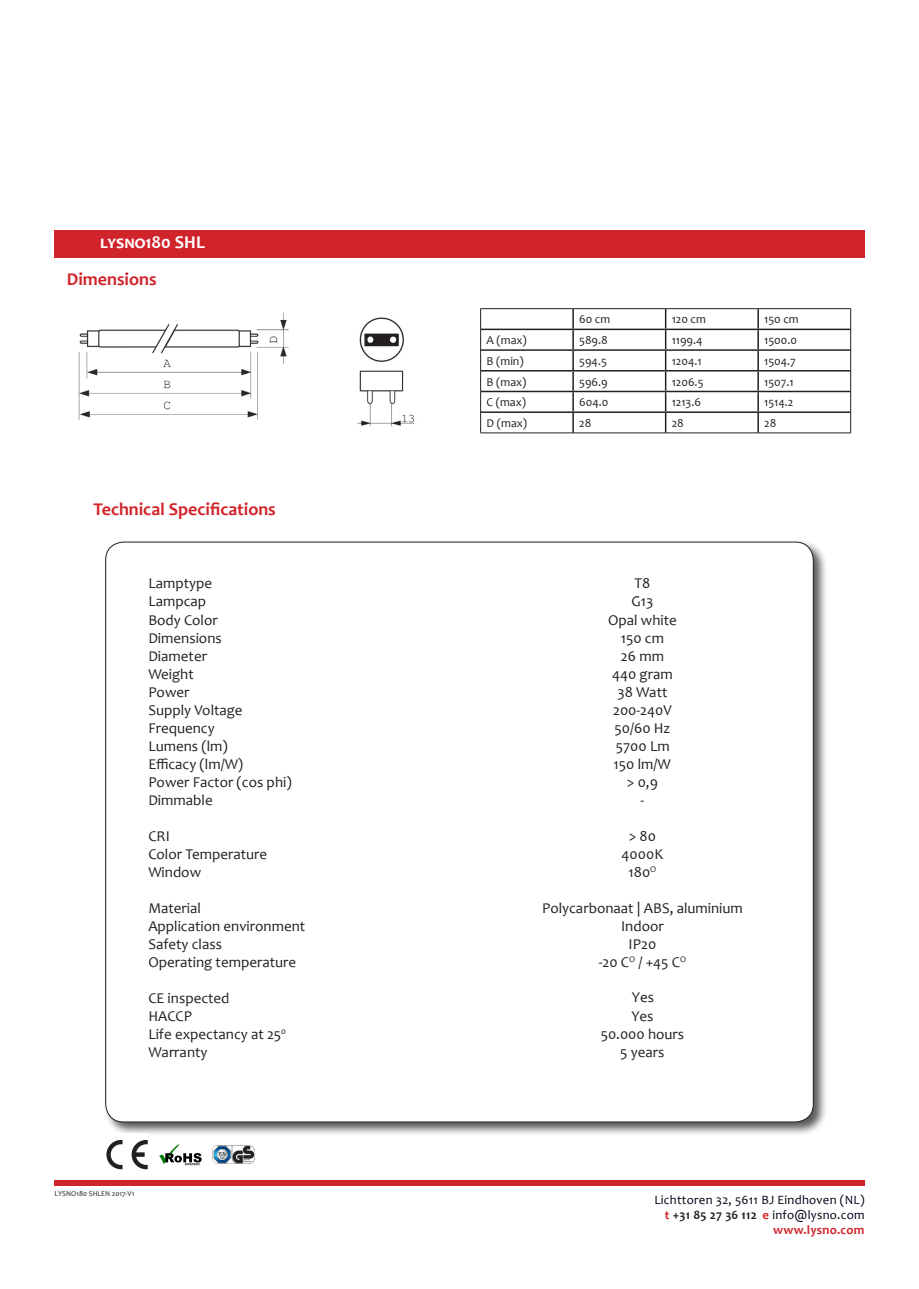
<style>
.page{position:relative;width:919px;height:1289px;background:#fff}
.page>*{position:absolute;margin:0;border:0;box-sizing:border-box;transform-origin:0 0}
.t1{font:700 18px "Candara";color:#d1232a}
.t2{font:700 18px "Candara";color:#fff}
.t3{font:15px/18px "Candara";color:#231f20}
.t4{font:12.75px/15px "Candara";letter-spacing:.02em;color:#000015;text-align:right}
.t5{font:12px "Candara";color:#231f20}
.t6{font:7.5px "Candara";color:#231f20}
.s1{font-weight:700;color:#d1232a}
.s2{font-weight:700;color:#231f20}
</style>
<div class="page">
<div style="left:54px;top:230px;width:810px;height:28px;background:#d1232a"></div>
<div style="left:54px;top:1180px;width:810px;height:6px;background:#d1232a"></div>
<div style="left:103px;top:539px;width:724px;height:597px;background:#231f20;opacity:.75"></div>
<div style="left:106px;top:542px;width:707px;height:579px;background:#fff;border-radius:18px"></div>
<img style="left:78px;top:312px;width:211px;height:108px">
<img style="left:357px;top:317px;width:58px;height:110px">
<hr style="left:480px;top:308px;width:93px;height:1px;background:#231f20">
<hr style="left:573px;top:308px;width:92px;height:1px;background:#231f20">
<hr style="left:665px;top:308px;width:93px;height:1px;background:#231f20">
<hr style="left:758px;top:308px;width:92px;height:1px;background:#231f20">
<svg style="left:480px;top:309px;width:1px;height:123px"></svg>
<svg style="left:850px;top:309px;width:1px;height:123px"></svg>
<hr style="left:480px;top:432px;width:93px;height:1px;background:#231f20">
<hr style="left:573px;top:432px;width:92px;height:1px;background:#231f20">
<hr style="left:665px;top:432px;width:93px;height:1px;background:#231f20">
<hr style="left:758px;top:432px;width:92px;height:1px;background:#231f20">
<hr style="left:481px;top:328px;width:92px;height:2px;background:#231f20">
<hr style="left:573px;top:328px;width:92px;height:2px;background:#231f20">
<hr style="left:665px;top:328px;width:93px;height:2px;background:#231f20">
<hr style="left:758px;top:328px;width:92px;height:2px;background:#231f20">
<hr style="left:481px;top:349px;width:92px;height:2px;background:#231f20">
<hr style="left:573px;top:349px;width:92px;height:2px;background:#231f20">
<svg style="left:572px;top:309px;width:2px;height:61px"></svg>
<hr style="left:665px;top:349px;width:93px;height:2px;background:#231f20">
<svg style="left:664px;top:309px;width:2px;height:61px"></svg>
<hr style="left:758px;top:349px;width:92px;height:2px;background:#231f20">
<hr style="left:481px;top:370px;width:92px;height:1px;background:#231f20">
<hr style="left:573px;top:370px;width:92px;height:1px;background:#231f20">
<hr style="left:572px;top:371px;width:2px;height:20px;background:#231f20">
<hr style="left:665px;top:370px;width:93px;height:1px;background:#231f20">
<hr style="left:664px;top:371px;width:2px;height:20px;background:#231f20">
<hr style="left:758px;top:370px;width:92px;height:1px;background:#231f20">
<hr style="left:481px;top:391px;width:92px;height:1px;background:#231f20">
<hr style="left:573px;top:391px;width:92px;height:1px;background:#231f20">
<hr style="left:665px;top:391px;width:93px;height:1px;background:#231f20">
<hr style="left:758px;top:391px;width:92px;height:1px;background:#231f20">
<hr style="left:481px;top:411px;width:92px;height:2px;background:#231f20">
<hr style="left:573px;top:411px;width:92px;height:2px;background:#231f20">
<svg style="left:572px;top:392px;width:2px;height:40px"></svg>
<hr style="left:665px;top:411px;width:93px;height:2px;background:#231f20">
<svg style="left:664px;top:392px;width:2px;height:40px"></svg>
<hr style="left:758px;top:411px;width:92px;height:2px;background:#231f20">
<svg style="left:757px;top:309px;width:1px;height:123px"></svg>
<div style="left:106px;top:1133px;width:42px;height:42px;background:#fff"></div>
<svg style="left:106px;top:1139px;width:16px;height:30px"></svg>
<svg style="left:132px;top:1139px;width:16px;height:30px"></svg>
<svg style="left:159px;top:1144px;width:43px;height:21px"></svg>
<img style="left:212px;top:1145px;width:43px;height:18px">
<p class="t2" style="left:100px;top:231px;width:106px">lysno180 SHL</p>
<p class="t1" style="left:67px;top:268px;width:91px">Dimensions</p>
<p class="t1" style="left:93px;top:498px;width:184px">Technical Specifications</p>
<p class="t3" style="left:148px;top:574px;width:65px">Lamptype</p>
<p class="t3" style="left:148px;top:592px;width:59px">Lampcap</p>
<p class="t3" style="left:148px;top:610px;width:71px">Body Color</p>
<p class="t3" style="left:148px;top:628px;width:75px">Dimensions</p>
<p class="t3" style="left:148px;top:646px;width:60px">Diameter</p>
<p class="t3" style="left:148px;top:664px;width:47px">Weight</p>
<p class="t3" style="left:148px;top:682px;width:43px">Power</p>
<p class="t3" style="left:148px;top:700px;width:96px">Supply Voltage</p>
<p class="t3" style="left:148px;top:718px;width:68px">Frequency</p>
<p class="t3" style="left:148px;top:736px;width:81px">Lumens (lm)</p>
<p class="t3" style="left:148px;top:754px;width:96px">Efficacy (lm/W)</p>
<p class="t3" style="left:148px;top:772px;width:145px">Power Factor (cos phi)</p>
<p class="t3" style="left:148px;top:790px;width:66px">Dimmable</p>
<p class="t3" style="left:148px;top:826px;width:23px">CRI</p>
<p class="t3" style="left:148px;top:844px;width:120px">Color Temperature</p>
<p class="t3" style="left:148px;top:862px;width:54px">Window</p>
<p class="t3" style="left:148px;top:898px;width:54px">Material</p>
<p class="t3" style="left:148px;top:916px;width:158px">Application environment</p>
<p class="t3" style="left:148px;top:934px;width:75px">Safety class</p>
<p class="t3" style="left:148px;top:952px;width:149px">Operating temperature</p>
<p class="t3" style="left:148px;top:988px;width:139px">CE inspected<br>HACCP<br>Life expectancy at 25<sup>0<br></sup>Warranty</p>
<p class="t6" style="left:54px;top:1189px;width:81px">LYSNO180 SHLEN 2017-V1</p>
<p class="t5" style="left:579px;top:312px;width:33px">60 cm</p>
<p class="t5" style="left:671px;top:312px;width:36px">120 cm</p>
<p class="t5" style="left:764px;top:312px;width:36px">150 cm</p>
<p class="t5" style="left:486px;top:332px;width:42px">A (max)</p>
<p class="t5" style="left:579px;top:332px;width:30px">589.8</p>
<p class="t5" style="left:671px;top:332px;width:32px">1199.4</p>
<p class="t5" style="left:764px;top:332px;width:34px">1500.0</p>
<p class="t5" style="left:486px;top:353px;width:39px">B (min)</p>
<p class="t5" style="left:579px;top:353px;width:29px">594.5</p>
<p class="t5" style="left:671px;top:353px;width:31px">1204.1</p>
<p class="t5" style="left:764px;top:353px;width:33px">1504.7</p>
<p class="t5" style="left:486px;top:374px;width:41px">B (max)</p>
<p class="t5" style="left:579px;top:374px;width:30px">596.9</p>
<p class="t5" style="left:671px;top:374px;width:33px">1206.5</p>
<p class="t5" style="left:764px;top:374px;width:31px">1507.1</p>
<p class="t5" style="left:486px;top:395px;width:41px">C (max)</p>
<p class="t5" style="left:579px;top:395px;width:31px">604.0</p>
<p class="t5" style="left:671px;top:395px;width:31px">1213.6</p>
<p class="t5" style="left:764px;top:395px;width:31px">1514.2</p>
<p class="t5" style="left:486px;top:415px;width:42px">D (max)</p>
<p class="t5" style="left:579px;top:415px;width:14px">28</p>
<p class="t5" style="left:671px;top:415px;width:14px">28</p>
<p class="t5" style="left:764px;top:415px;width:14px">28</p>
<p class="t3" style="left:634px;top:574px;width:17px">T8</p>
<p class="t3" style="left:631px;top:592px;width:23px">G13</p>
<p class="t3" style="left:608px;top:610px;width:70px">Opal white</p>
<p class="t3" style="left:620px;top:628px;width:45px">150 cm</p>
<p class="t3" style="left:621px;top:646px;width:45px">26 mm</p>
<p class="t3" style="left:612px;top:664px;width:62px">440 gram</p>
<p class="t3" style="left:617px;top:682px;width:51px">38 Watt</p>
<p class="t3" style="left:613px;top:700px;width:60px">200-240V</p>
<p class="t3" style="left:614px;top:718px;width:57px">50/60 Hz</p>
<p class="t3" style="left:615px;top:736px;width:55px">5700 Lm</p>
<p class="t3" style="left:613px;top:754px;width:59px">150 lm/W</p>
<p class="t3" style="left:627px;top:772px;width:33px">&gt; 0,9</p>
<p class="t3" style="left:640px;top:790px;width:5px">-</p>
<p class="t3" style="left:628px;top:826px;width:29px">&gt; 80</p>
<p class="t3" style="left:621px;top:844px;width:43px">4000K</p>
<p class="t3" style="left:628px;top:862px;width:29px">180<sup>O</sup></p>
<p class="t3" style="left:542px;top:898px;width:202px">Polycarbonaat | ABS, aluminium</p>
<p class="t3" style="left:621px;top:916px;width:44px">Indoor</p>
<p class="t3" style="left:628px;top:934px;width:29px">IP20</p>
<p class="t3" style="left:598px;top:952px;width:89px">-20 C<sup>O</sup> / +45 C<sup>O</sup></p>
<p class="t3" style="left:632px;top:988px;width:24px">Yes</p>
<p class="t3" style="left:631px;top:1006px;width:23px">Yes</p>
<p class="t3" style="left:600px;top:1024px;width:85px">50.000 hours</p>
<p class="t3" style="left:620px;top:1042px;width:46px">5 years</p>
<p class="t4" style="left:654px;top:1192px;width:212px">Lichttoren 32, 5611 BJ Eindhoven (NL) <span class="s1">t</span> <span class="s2">+31 85 27 36 112</span> <span class="s1">e</span> info@lysno.com <span class="s1">www.lysno.com</span></p>
</div>
